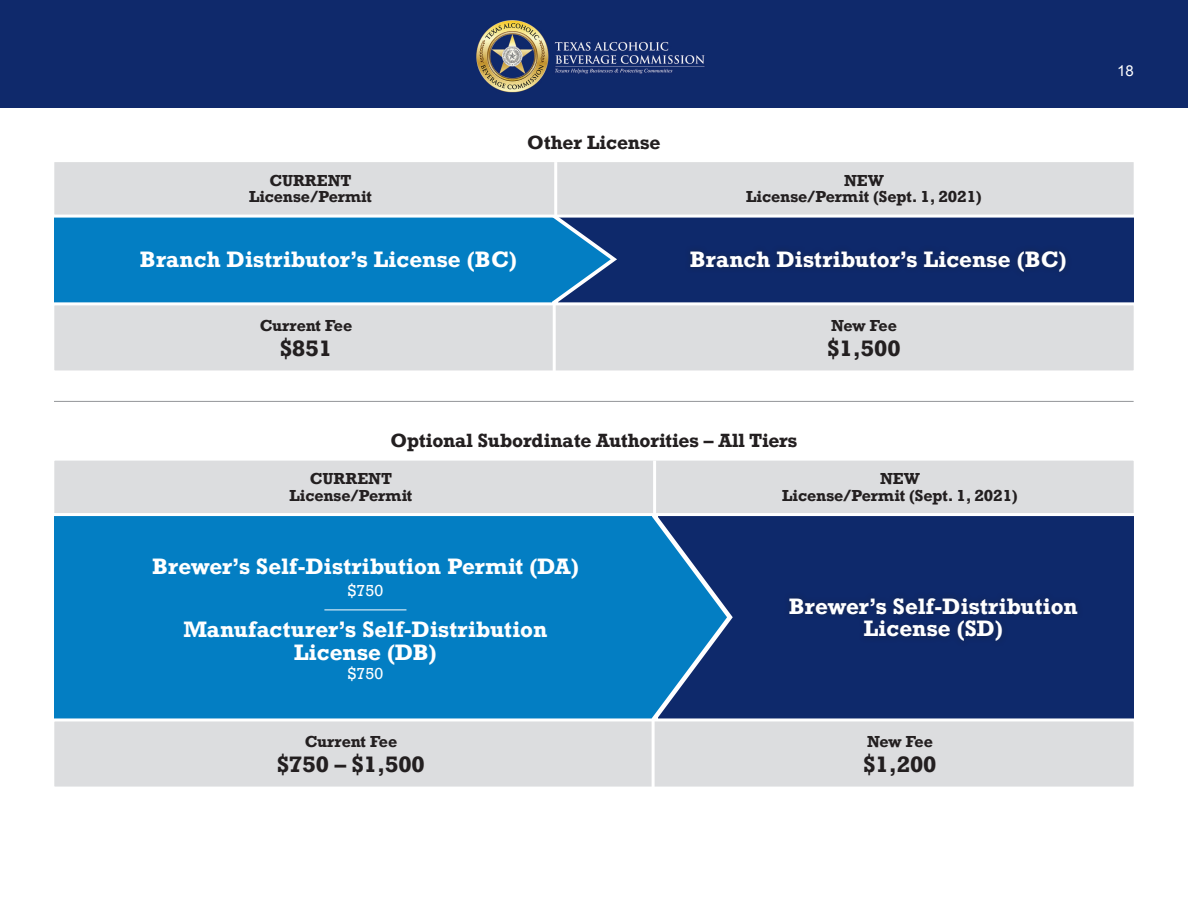
<style>
.page{position:relative;width:1188px;height:918px;background:#fff}
.page>*{position:absolute;margin:0;border:0;box-sizing:border-box;transform-origin:0 0}
.t1{font:700 21px/22.5px "Rockwell";letter-spacing:.01em;color:#fff;text-align:center}
.t2{font:700 21px "Rockwell";color:#231f20}
.t3{font:700 18px "Rockwell";letter-spacing:-.01em;color:#231f20}
.t4{font:700 15px "Rockwell";color:#231f20}
.t5{font:15px "Rockwell";letter-spacing:.01em;color:#fff}
.t6{font:15px "Arial";color:#fff}
</style>
<div class="page">
<div style="left:0;top:0;width:1188px;height:108px;background:#0f296b"></div>
<div style="left:526px;top:216px;width:608px;height:86px;background:#0e296b"></div>
<div style="left:684px;top:245px;width:389px;height:33px;background:#0f2865"></div>
<div style="left:54px;top:216px;width:497px;height:86px;background:#037ec3"></div>
<svg style="left:551px;top:218px;width:66px;height:84px"></svg>
<div style="left:51px;top:159px;width:1086px;height:59px;background:#dcdddf;border:3px solid #fff"></div>
<hr style="left:554px;top:162px;width:3px;height:54px;background:#fff">
<div style="left:51px;top:302px;width:1086px;height:71px;background:#dcdddf;border:3px solid #fff"></div>
<hr style="left:553px;top:302px;width:3px;height:71px;background:#fff">
<div style="left:526px;top:516px;width:608px;height:202px;background:#0e296b"></div>
<div style="left:784px;top:592px;width:300px;height:55px;background:#231f20;opacity:.4"></div>
<div style="left:54px;top:516px;width:598px;height:202px;background:#037ec3"></div>
<svg style="left:652px;top:516px;width:81px;height:202px"></svg>
<div style="left:51px;top:458px;width:1086px;height:58px;background:#dcdddf;border:3px solid #fff"></div>
<hr style="left:653px;top:461px;width:3px;height:54px;background:#fff">
<div style="left:51px;top:718px;width:1086px;height:72px;background:#dcdddf;border:3px solid #fff"></div>
<hr style="left:652px;top:718px;width:3px;height:72px;background:#fff">
<hr style="left:324px;top:610px;width:82px;height:1px;background:#fff">
<hr style="left:54px;top:401px;width:1080px;height:1px;background:#939598">
<p class="t3" style="left:527px;top:130px;width:135px">Other License</p>
<p class="t4" style="left:269px;top:171px;width:84px">CURRENT</p>
<p class="t4" style="left:844px;top:171px;width:41px">NEW</p>
<p class="t4" style="left:249px;top:187px;width:124px">License/Permit</p>
<p class="t4" style="left:746px;top:187px;width:237px">License/Permit (Sept. 1, 2021)</p>
<p class="t1" style="left:140px;top:248px;width:378px">Branch Distributor’s License (BC)</p>
<p class="t1" style="left:690px;top:248px;width:378px">Branch Distributor’s License (BC)</p>
<p class="t4" style="left:260px;top:316px;width:94px">Current Fee</p>
<p class="t4" style="left:831px;top:316px;width:67px">New Fee</p>
<p class="t2" style="left:280px;top:335px;width:53px">$851</p>
<p class="t2" style="left:827px;top:335px;width:75px">$1,500</p>
<p class="t3" style="left:391px;top:429px;width:408px">Optional Subordinate Authorities – All Tiers</p>
<p class="t4" style="left:310px;top:469px;width:84px">CURRENT</p>
<p class="t4" style="left:880px;top:469px;width:41px">NEW</p>
<p class="t4" style="left:290px;top:486px;width:124px">License/Permit</p>
<p class="t4" style="left:782px;top:486px;width:237px">License/Permit (Sept. 1, 2021)</p>
<p class="t1" style="left:152px;top:555px;width:428px">Brewer’s Self-Distribution Permit (DA)</p>
<p class="t5" style="left:348px;top:581px;width:37px">$750</p>
<p class="t1" style="left:183px;top:618px;width:366px">Manufacturer’s Self-Distribution<br>License (DB)</p>
<p class="t5" style="left:348px;top:664px;width:37px">$750</p>
<p class="t1" style="left:789px;top:595px;width:291px">Brewer’s Self-Distribution<br>License (SD)</p>
<p class="t4" style="left:305px;top:732px;width:94px">Current Fee</p>
<p class="t4" style="left:867px;top:732px;width:67px">New Fee</p>
<p class="t2" style="left:277px;top:751px;width:149px">$750 – $1,500</p>
<p class="t2" style="left:863px;top:751px;width:75px">$1,200</p>
<p class="t6" style="left:1117px;top:61px;width:18px">18</p>
</div>
